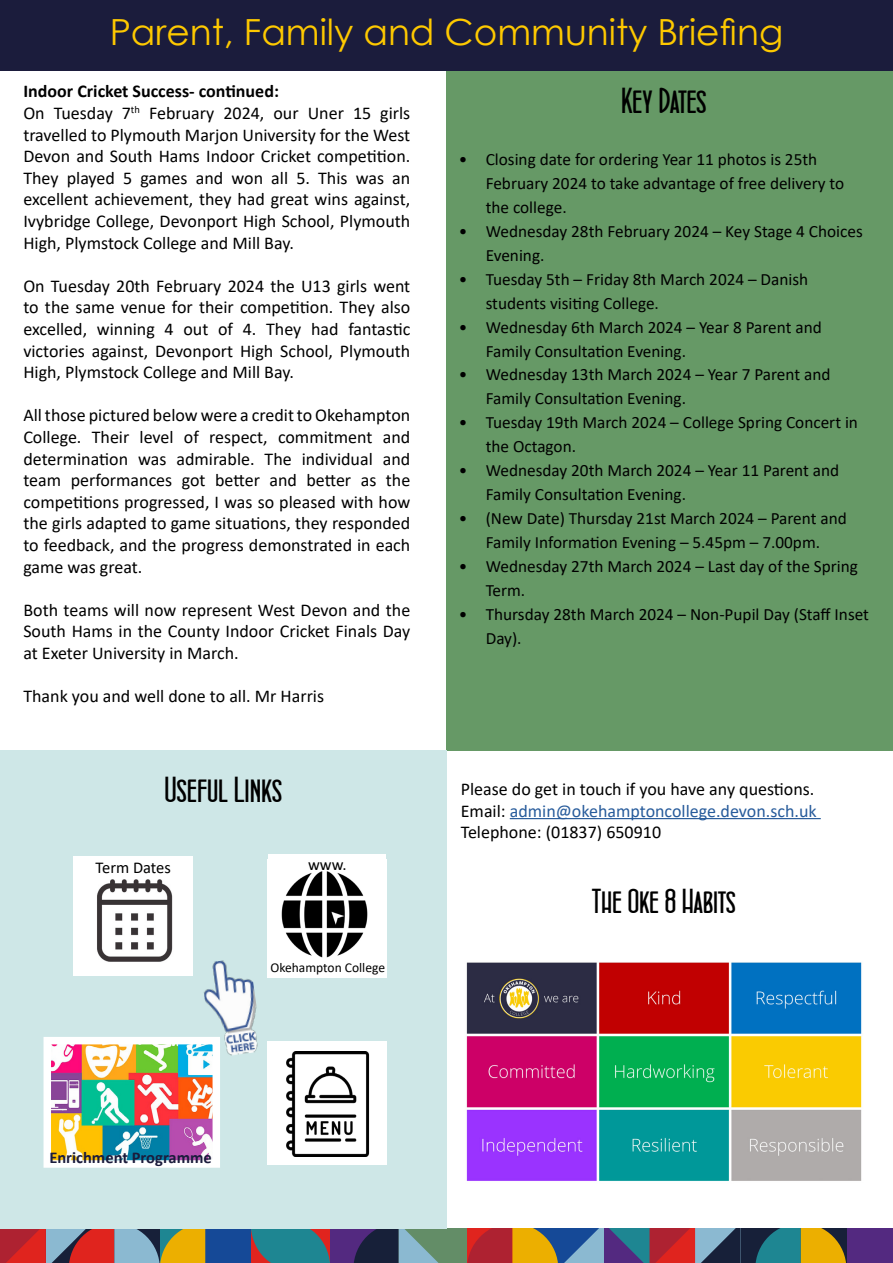
<style>
.page{position:relative;width:893px;height:1263px;background:#fff}
.page>*{position:absolute;margin:0;border:0;box-sizing:border-box;transform-origin:0 0}
.t1{font:36px "Century Gothic";color:#fec900}
.t2{font:36px "Concurso Italian BTN Bold";color:#000}
.t3{font:34.5px "Concurso Italian BTN Bold";color:#000}
.t4{font:18px/21.6px "Calibri";color:#000;text-align:justify}
.t5{font:17.25px/24px "Calibri";color:#000}
.t6{font:700 16.5px "Calibri";color:#1b1c3c}
.t7{font:16.5px "Calibri";color:#000}
.t8{font:13.5px "Calibri";color:#000}
.s1{font-weight:700}
.s2{color:#275b9b}
</style>
<div class="page">
<div style="left:446px;top:70px;width:447px;height:680px;background:#696"></div>
<div style="left:0;top:0;width:893px;height:70px;background:#1b1c3c"></div>
<div style="left:46px;top:1229px;width:46px;height:34px;background:#8bb9d1"></div>
<div style="left:0;top:1229px;width:46px;height:34px;background:#ae2231"></div>
<div style="left:330px;top:1229px;width:69px;height:34px;background:#532980"></div>
<div style="left:399px;top:1229px;width:68px;height:34px;background:#638d67"></div>
<svg style="left:6px;top:1229px;width:40px;height:34px"></svg>
<svg style="left:251px;top:1229px;width:79px;height:34px;background:#3e757e"></svg>
<div style="left:205px;top:1229px;width:46px;height:34px;background:#154997"></div>
<div style="left:741px;top:1229px;width:106px;height:34px;background:#172039"></div>
<svg style="left:52px;top:1229px;width:153px;height:34px;background:#a57f5e"></svg>
<div style="left:847px;top:1229px;width:46px;height:34px;background:#532980"></div>
<svg style="left:354px;top:1229px;width:85px;height:34px"></svg>
<svg style="left:467px;top:1229px;width:274px;height:34px;background:#855c5d"></svg>
<svg style="left:755px;top:1229px;width:91px;height:34px"></svg>
<img style="left:466px;top:962px;width:396px;height:219px">
<div style="left:0;top:750px;width:446px;height:479px;background:#cee7e7"></div>
<div style="left:268px;top:1041px;width:119px;height:123px;background:#fff"></div>
<img style="left:286px;top:1052px;width:84px;height:104px">
<img style="left:203px;top:960px;width:55px;height:96px">
<img style="left:73px;top:856px;width:119px;height:119px">
<div style="left:269px;top:854px;width:117px;height:118px;background:#fff"></div>
<div style="left:268px;top:859px;width:119px;height:118px;background:#fff"></div>
<img style="left:281px;top:871px;width:87px;height:87px">
<img style="left:53px;top:1046px;width:158px;height:113px">
<div style="left:44px;top:1037px;width:176px;height:131px;border:8px solid #fff"></div>
<hr style="left:510px;top:818px;width:311px;height:1px;background:#275b9b">
<h1 class="t1" style="left:110px;top:7px;width:675px">Parent, Family and Community Briefing</h1>
<p class="t4" style="left:23px;top:80px;width:388px;text-align:left"><span class="s1">Indoor Cricket Success- continued:<br></span>On Tuesday 7<sup>th</sup> February 2024, our Uner 15 girls travelled to Plymouth Marjon University for the West Devon and South Hams Indoor Cricket competition.<br>They played 5 games and won all 5. This was an excellent achievement, they had great wins against, Ivybridge College, Devonport High School, Plymouth High, Plymstock College and Mill Bay.</p>
<p class="t4" style="left:23px;top:275px;width:388px">On Tuesday 20th February 2024 the U13 girls went to the same venue for their competition. They also excelled, winning 4 out of 4. They had fantastic victories against, Devonport High School, Plymouth High, Plymstock College and Mill Bay.</p>
<p class="t4" style="left:23px;top:404px;width:388px">All those pictured below were a credit to Okehampton College. Their level of respect, commitment and determination was admirable. The individual and team performances got better and better as the competitions progressed, I was so pleased with how the girls adapted to game situations, they responded to feedback, and the progress demonstrated in each game was great.</p>
<p class="t4" style="left:23px;top:599px;width:388px">Both teams will now represent West Devon and the South Hams in the County Indoor Cricket Finals Day at Exeter University in March.</p>
<p class="t4" style="left:23px;top:685px;width:302px">Thank you and well done to all. Mr Harris</p>
<h1 class="t2" style="left:621px;top:84px;width:87px">Key Dates</h1>
<p class="t5" style="left:486px;top:146px;width:360px;text-indent:-27px">• Closing date for ordering Year 11 photos is 25th<br>February 2024 to take advantage of free delivery to the college.</p>
<p class="t5" style="left:486px;top:218px;width:379px;text-indent:-27px">• Wednesday 28th February 2024 – Key Stage 4 Choices<br>Evening.</p>
<p class="t5" style="left:486px;top:266px;width:324px;text-indent:-27px">• Tuesday 5th – Friday 8th March 2024 – Danish students visiting College.</p>
<p class="t5" style="left:486px;top:314px;width:338px;text-indent:-27px">• Wednesday 6th March 2024 – Year 8 Parent and<br>Family Consultation Evening.</p>
<p class="t5" style="left:486px;top:362px;width:346px;text-indent:-27px">• Wednesday 13th March 2024 – Year 7 Parent and<br>Family Consultation Evening.</p>
<p class="t5" style="left:486px;top:410px;width:374px;text-indent:-27px">• Tuesday 19th March 2024 – College Spring Concert in the Octagon.</p>
<p class="t5" style="left:486px;top:458px;width:355px;text-indent:-27px">• Wednesday 20th March 2024 – Year 11 Parent and<br>Family Consultation Evening.</p>
<p class="t5" style="left:459px;top:506px;width:390px;text-align:center">• (New Date) Thursday 21st March 2024 – Parent and<br>Family Information Evening – 5.45pm – 7.00pm.</p>
<p class="t5" style="left:486px;top:554px;width:374px;text-indent:-27px">• Wednesday 27th March 2024 – Last day of the Spring<br>Term.</p>
<p class="t5" style="left:486px;top:602px;width:385px;text-indent:-27px">• Thursday 28th March 2024 – Non-Pupil Day (Staff Inset<br>Day).</p>
<h1 class="t2" style="left:165px;top:773px;width:119px">Useful Links</h1>
<p class="t7" style="left:96px;top:856px;width:77px">Term Dates</p>
<p class="t7" style="left:308px;top:853px;width:40px">www.</p>
<p class="t8" style="left:270px;top:958px;width:116px">Okehampton College</p>
<p class="t6" style="left:49px;top:1146px;width:164px">Enrichment Programme</p>
<p class="t4" style="left:461px;top:778px;width:357px;text-align:left">Please do get in touch if you have any questions.<br>Email: <span class="s2">admin@okehamptoncollege.devon.sch.uk<br></span>Telephone: (01837) 650910</p>
<h2 class="t3" style="left:592px;top:884px;width:145px">The Oke 8 Habits</h2>
</div>
